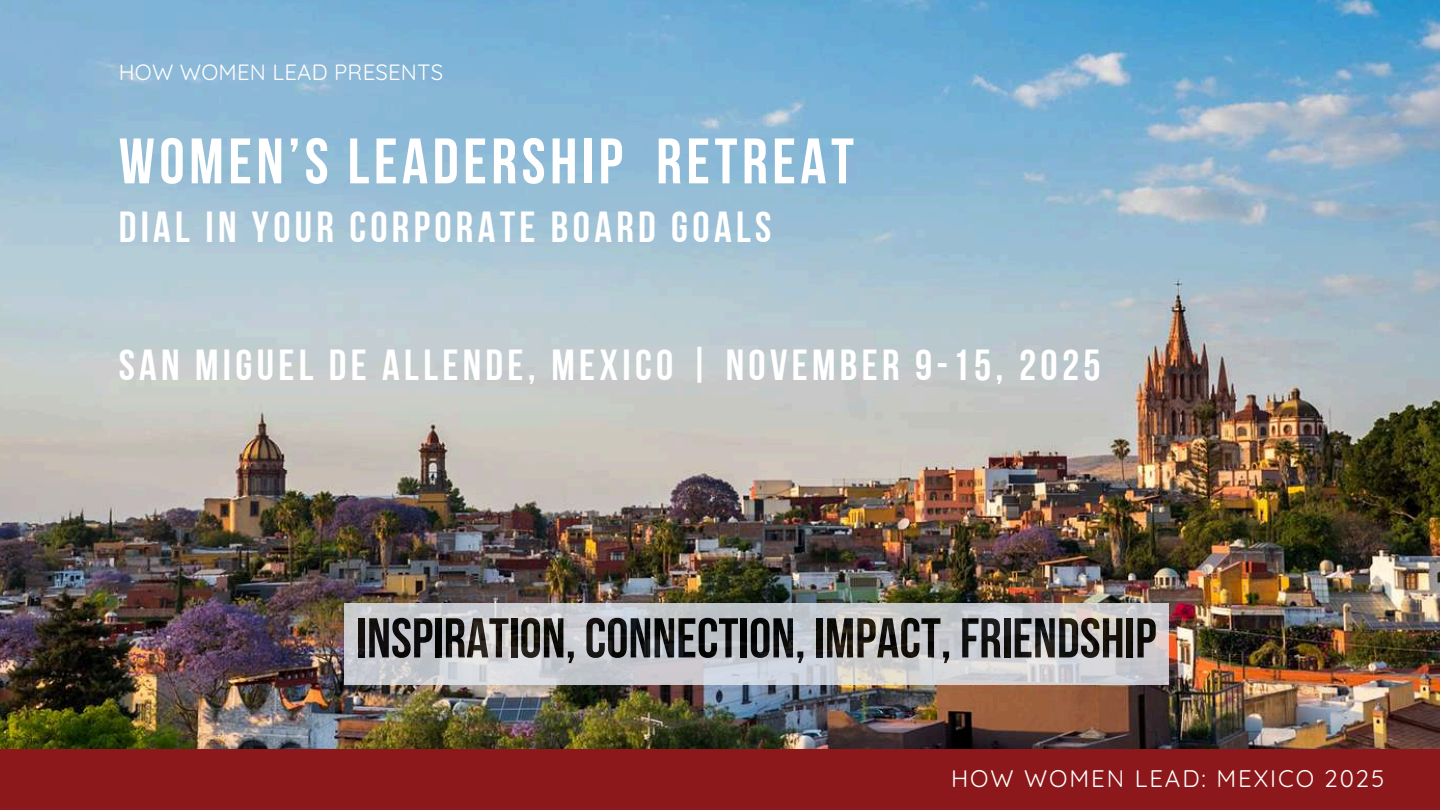
<style>
.page{position:relative;width:1440px;height:810px;background:#fff}
.page>*{position:absolute;margin:0;border:0;box-sizing:border-box;transform-origin:0 0}
.t1{font:64.1px "Bebas Neue Cyrillic";letter-spacing:.07em;color:#fff}
.t2{font:700 56px "Bebas Neue";color:#000}
.t3{font:43.4px "Bebas Neue Cyrillic";letter-spacing:.1em;color:#fff}
.t4{font:24px "Quicksand";letter-spacing:.08em;color:#fff}
.t5{font:22.1px "Quicksand";letter-spacing:.01em;color:#fff}
</style>
<div class="page">
<div style="left:0;top:748px;width:1440px;height:62px;background:#8d181b"></div>
<img style="left:0;top:0;width:1440px;height:748px">
<svg style="left:344px;top:603px;width:825px;height:82px;background:#cccdd1"></svg>
<p class="t5" style="left:119px;top:58px;width:326px">HOW WOMEN LEAD PRESENTS</p>
<p class="t1" style="left:119px;top:135px;width:737px">WOMEN’S LEADERSHIP RETREAT</p>
<h1 class="t3" style="left:119px;top:210px;width:654px">DIAL IN YOUR CORPORATE BOARD GOALS</h1>
<p class="t3" style="left:119px;top:347px;width:983px">SAN MIGUEL DE ALLENDE, MEXICO | NOVEMBER 9-15, 2025</p>
<p class="t2" style="left:356px;top:615px;width:802px">INSPIRATION, CONNECTION, IMPACT, FRIENDSHIP</p>
<p class="t4" style="left:951px;top:763px;width:435px">HOW WOMEN LEAD: MEXICO 2025</p>
</div>
